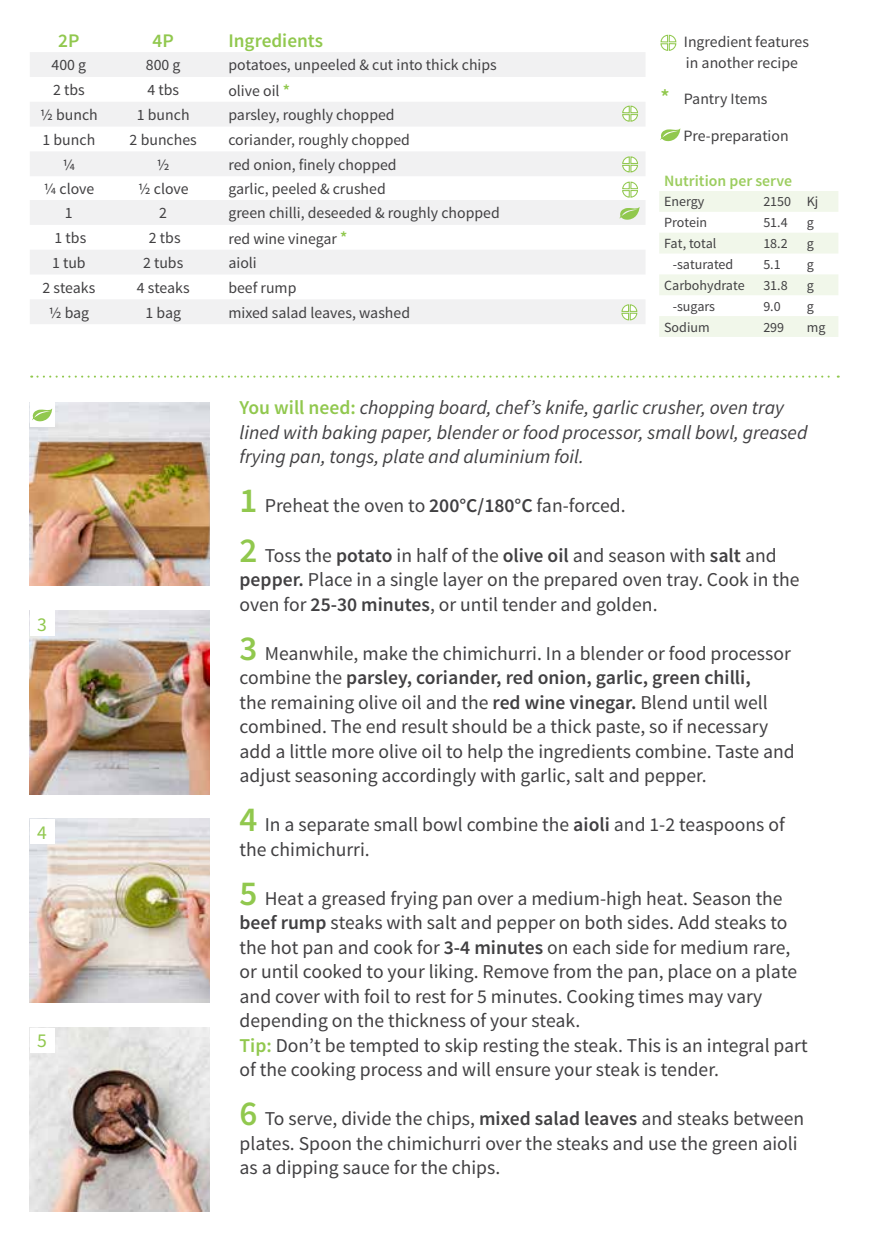
<style>
.page{position:relative;width:869px;height:1241px;background:#fff}
.page>*{position:absolute;margin:0;border:0;box-sizing:border-box;transform-origin:0 0}
.t1{font:19.6px/24.5px "Source Sans Pro";color:#414042}
.t2{font:italic 19.6px/24.5px "Source Sans Pro";color:#414042}
.t3{font:19.6px "Source Sans Pro";color:#91c84e}
.t4{font:600 19.25px "Source Sans Pro";color:#91c84e}
.t5{font:15.75px/21px "Source Sans Pro";color:#414042}
.t6{font:600 15.75px "Source Sans Pro";color:#9ccd5f}
.t7{font:14px "Source Sans Pro";color:#414042}
.s1{font-weight:600;font-size:16.45px;color:#91c84e}
.s2{font-weight:600;font-size:21px;color:#91c84e}
.s3{font-weight:600;font-style:normal;color:#91c84e}
.s4{font-weight:600;font-size:35px;color:#91c84e}
.s5{font-weight:600}
.s6{font-weight:600;color:#91c84e}
</style>
<div class="page">
<svg style="left:660px;top:34px;width:16px;height:17px"></svg>
<svg style="left:31px;top:375px;width:807px;height:2px"></svg>
<svg style="left:660px;top:128px;width:20px;height:13px"></svg>
<img style="left:30px;top:1027px;width:180px;height:184px">
<img style="left:30px;top:610px;width:180px;height:184px">
<img style="left:30px;top:818px;width:180px;height:184px">
<div style="left:30px;top:1027px;width:25px;height:25px;background:#fff"></div>
<div style="left:30px;top:818px;width:25px;height:25px;background:#fff"></div>
<svg style="left:30px;top:52px;width:615px;height:272px;fill:#f1f1f2"></svg>
<svg style="left:659px;top:191px;width:179px;height:146px"></svg>
<svg style="left:621px;top:156px;width:17px;height:17px"></svg>
<img style="left:30px;top:402px;width:180px;height:184px">
<div style="left:30px;top:402px;width:25px;height:25px;background:#fff"></div>
<div style="left:30px;top:610px;width:25px;height:25px;background:#fff"></div>
<svg style="left:32px;top:408px;width:20px;height:13px"></svg>
<svg style="left:621px;top:181px;width:17px;height:17px"></svg>
<svg style="left:619px;top:207px;width:20px;height:13px"></svg>
<svg style="left:621px;top:105px;width:17px;height:17px"></svg>
<svg style="left:620px;top:304px;width:17px;height:17px"></svg>
<p class="t4" style="left:58px;top:28px;width:23px">2P</p>
<p class="t4" style="left:152px;top:28px;width:23px">4P</p>
<p class="t4" style="left:228px;top:28px;width:96px">Ingredients</p>
<p class="t5" style="left:52px;top:55px;width:36px">400 g</p>
<p class="t5" style="left:146px;top:55px;width:36px">800 g</p>
<p class="t5" style="left:228px;top:55px;width:270px">potatoes, unpeeled &amp; cut into thick chips</p>
<p class="t5" style="left:53px;top:80px;width:33px">2 tbs</p>
<p class="t5" style="left:147px;top:80px;width:33px">4 tbs</p>
<p class="t5" style="left:228px;top:80px;width:63px">olive oil <span class="s1">*</span></p>
<p class="t5" style="left:40px;top:105px;width:59px">1/2 bunch</p>
<p class="t5" style="left:137px;top:105px;width:54px">1 bunch</p>
<p class="t5" style="left:228px;top:105px;width:168px">parsley, roughly chopped</p>
<p class="t5" style="left:42px;top:129px;width:54px">1 bunch</p>
<p class="t5" style="left:130px;top:129px;width:69px">2 bunches</p>
<p class="t5" style="left:228px;top:129px;width:183px">coriander, roughly chopped</p>
<p class="t5" style="left:63px;top:154px;width:14px">¼</p>
<p class="t5" style="left:157px;top:154px;width:14px">½</p>
<p class="t5" style="left:228px;top:154px;width:170px">red onion, finely chopped</p>
<p class="t5" style="left:43px;top:178px;width:52px">1/4 clove</p>
<p class="t5" style="left:138px;top:178px;width:52px">1/2 clove</p>
<p class="t5" style="left:228px;top:178px;width:159px">garlic, peeled &amp; crushed</p>
<p class="t5" style="left:65px;top:203px;width:9px">1</p>
<p class="t5" style="left:159px;top:203px;width:9px">2</p>
<p class="t5" style="left:228px;top:203px;width:273px">green chilli, deseeded &amp; roughly chopped</p>
<p class="t5" style="left:55px;top:228px;width:33px">1 tbs</p>
<p class="t5" style="left:149px;top:228px;width:33px">2 tbs</p>
<p class="t5" style="left:228px;top:228px;width:120px">red wine vinegar <span class="s1">*</span></p>
<p class="t5" style="left:52px;top:252px;width:35px">1 tub</p>
<p class="t5" style="left:143px;top:252px;width:42px">2 tubs</p>
<p class="t5" style="left:228px;top:252px;width:30px">aioli</p>
<p class="t5" style="left:42px;top:277px;width:54px">2 steaks</p>
<p class="t5" style="left:137px;top:277px;width:54px">4 steaks</p>
<p class="t5" style="left:228px;top:277px;width:69px">beef rump</p>
<p class="t5" style="left:49px;top:302px;width:42px">1/2 bag</p>
<p class="t5" style="left:145px;top:302px;width:37px">1 bag</p>
<p class="t5" style="left:228px;top:302px;width:183px">mixed salad leaves, washed</p>
<p class="t5" style="left:683px;top:31px;width:126px">Ingredient features in another recipe</p>
<p class="t5" style="left:660px;top:89px;width:108px"><span class="s2">*</span> Pantry Items</p>
<p class="t5" style="left:683px;top:126px;width:107px">Pre-preparation</p>
<p class="t6" style="left:663px;top:171px;width:129px">Nutrition per serve</p>
<p class="t7" style="left:663px;top:193px;width:42px">Energy</p>
<p class="t7" style="left:763px;top:193px;width:57px">2150 Kj</p>
<p class="t7" style="left:663px;top:214px;width:45px">Protein</p>
<p class="t7" style="left:763px;top:214px;width:26px">51.4</p>
<p class="t7" style="left:806px;top:214px;width:9px">g</p>
<p class="t7" style="left:663px;top:235px;width:54px">Fat, total</p>
<p class="t7" style="left:763px;top:235px;width:26px">18.2</p>
<p class="t7" style="left:806px;top:235px;width:9px">g</p>
<p class="t7" style="left:672px;top:256px;width:62px">-saturated</p>
<p class="t7" style="left:763px;top:256px;width:19px">5.1</p>
<p class="t7" style="left:806px;top:256px;width:9px">g</p>
<p class="t7" style="left:663px;top:276px;width:82px">Carbohydrate</p>
<p class="t7" style="left:763px;top:276px;width:26px">31.8</p>
<p class="t7" style="left:806px;top:276px;width:9px">g</p>
<p class="t7" style="left:672px;top:297px;width:44px">-sugars</p>
<p class="t7" style="left:763px;top:297px;width:19px">9.0</p>
<p class="t7" style="left:806px;top:297px;width:9px">g</p>
<p class="t7" style="left:663px;top:318px;width:47px">Sodium</p>
<p class="t7" style="left:763px;top:318px;width:22px">299</p>
<p class="t7" style="left:806px;top:318px;width:20px">mg</p>
<p class="t3" style="left:37px;top:611px;width:11px">2</p>
<p class="t3" style="left:37px;top:611px;width:11px">3</p>
<p class="t3" style="left:37px;top:819px;width:11px">4</p>
<p class="t3" style="left:37px;top:1028px;width:11px">5</p>
<p class="t2" style="left:239px;top:395px;width:569px"><span class="s3">You will need:</span> chopping board, chef’s knife, garlic crusher, oven tray lined with baking paper, blender or food processor, small bowl, greased frying pan, tongs, plate and aluminium foil.</p>
<p class="t1" style="left:239px;top:494px;width:387px"><span class="s4">1</span> Preheat the oven to <span class="s5">200°C/180°C</span> fan-forced.</p>
<p class="t1" style="left:239px;top:543px;width:561px"><span class="s4">2</span> Toss the <span class="s5">potato</span> in half of the <span class="s5">olive oil</span> and season with <span class="s5">salt</span> and <span class="s5">pepper.</span> Place in a single layer on the prepared oven tray. Cook in the oven for <span class="s5">25-30 minutes</span>, or until tender and golden.</p>
<p class="t1" style="left:239px;top:641px;width:556px"><span class="s4">3</span> Meanwhile, make the chimichurri. In a blender or food processor combine the <span class="s5">parsley, coriander, red onion, garlic, green chilli,<br></span>the remaining olive oil and the <span class="s5">red wine vinegar.</span> Blend until well combined. The end result should be a thick paste, so if necessary add a little more olive oil to help the ingredients combine. Taste and adjust seasoning accordingly with garlic, salt and pepper.</p>
<p class="t1" style="left:239px;top:812px;width:546px"><span class="s4">4</span> In a separate small bowl combine the <span class="s5">aioli</span> and 1-2 teaspoons of the chimichurri.</p>
<p class="t1" style="left:239px;top:886px;width:569px"><span class="s4">5</span> Heat a greased frying pan over a medium-high heat. Season the <span class="s5">beef rump</span> steaks with salt and pepper on both sides. Add steaks to the hot pan and cook for <span class="s5">3-4 minutes</span> on each side for medium rare, or until cooked to your liking. Remove from the pan, place on a plate and cover with foil to rest for 5 minutes. Cooking times may vary depending on the thickness of your steak.<br><span class="s6">Tip:</span> Don’t be tempted to skip resting the steak. This is an integral part of the cooking process and will ensure your steak is tender.</p>
<p class="t1" style="left:239px;top:1106px;width:566px"><span class="s4">6</span> To serve, divide the chips, <span class="s5">mixed salad leaves</span> and steaks between plates. Spoon the chimichurri over the steaks and use the green aioli as a dipping sauce for the chips.</p>
</div>
